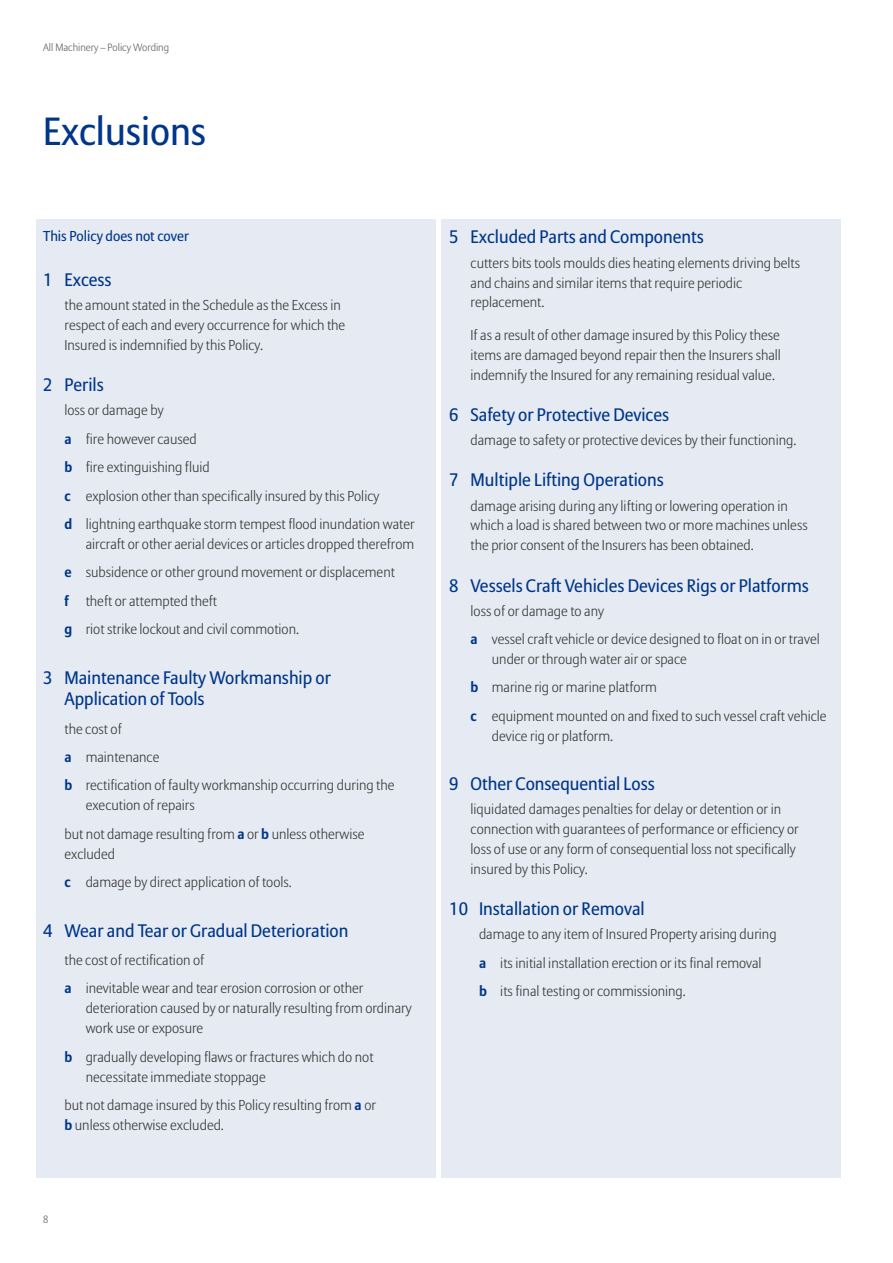
<style>
.page{position:relative;width:893px;height:1263px;background:#fff}
.page>*{position:absolute;margin:0;border:0;box-sizing:border-box;transform-origin:0 0}
.t1{font:39px "Allianz Sans";color:#003689}
.t2{font:18px/21.6px "Allianz Sans";color:#003689}
.t3{font:300 14.25px/28.3px "Allianz Sans";color:#39383a}
.t4{font:14.25px "Allianz Sans";color:#003689}
.t5{font:300 10.5px "Allianz Sans";color:#606061}
.s1{font-weight:700;color:#003689}
</style>
<div class="page">
<div style="left:36px;top:219px;width:400px;height:959px;background:#e6ebf3"></div>
<div style="left:441px;top:219px;width:400px;height:959px;background:#e6ebf3"></div>
<p class="t5" style="left:43px;top:43px;width:127px">All Machinery – Policy Wording</p>
<h1 class="t1" style="left:43px;top:115px;width:165px">Exclusions</h1>
<p class="t4" style="left:43px;top:230px;width:147px">This Policy does not cover</p>
<p class="t2" style="left:43px;top:271px;width:70px">1 Excess</p>
<p class="t3" style="left:64px;top:297px;width:282px;line-height:19.8px">the amount stated in the Schedule as the Excess in respect of each and every occurrence for which the<br>Insured is indemnified by this Policy.</p>
<p class="t2" style="left:43px;top:376px;width:62px">2 Perils</p>
<p class="t3" style="left:64px;top:397px;width:352px">loss or damage by<br><span class="s1">a</span> fire however caused<br><span class="s1">b</span> fire extinguishing fluid<br><span class="s1">c</span> explosion other than specifically insured by this Policy<br><span class="s1">d</span> lightning earthquake storm tempest flood inundation water</p>
<p class="t3" style="left:64px;top:531px;width:351px;text-indent:21px">aircraft or other aerial devices or articles dropped therefrom <span class="s1">e</span> subsidence or other ground movement or displacement<br><span class="s1">f</span> theft or attempted theft<br><span class="s1">g</span> riot strike lockout and civil commotion.</p>
<p class="t2" style="left:64px;top:668px;width:268px;text-indent:-21px">3 Maintenance Faulty Workmanship or<br>Application of Tools</p>
<p class="t3" style="left:64px;top:716px;width:332px">the cost of<br><span class="s1">a</span> maintenance<br><span class="s1">b</span> rectification of faulty workmanship occurring during the</p>
<p class="t3" style="left:64px;top:792px;width:302px;text-indent:21px">execution of repairs<br>but not damage resulting from <span class="s1">a</span> or <span class="s1">b</span> unless otherwise</p>
<p class="t3" style="left:64px;top:841px;width:229px">excluded<br><span class="s1">c</span> damage by direct application of tools.</p>
<p class="t2" style="left:43px;top:921px;width:307px">4 Wear and Tear or Gradual Deterioration</p>
<p class="t3" style="left:64px;top:947px;width:300px">the cost of rectification of<br><span class="s1">a</span> inevitable wear and tear erosion corrosion or other</p>
<p class="t3" style="left:86px;top:1000px;width:327px;line-height:19.8px">deterioration caused by or naturally resulting from ordinary work use or exposure</p>
<p class="t3" style="left:86px;top:1048px;width:289px;line-height:19.8px;text-indent:-21px"><span class="s1">b</span> gradually developing flaws or fractures which do not necessitate immediate stoppage</p>
<p class="t3" style="left:64px;top:1096px;width:313px;line-height:20px">but not damage insured by this Policy resulting from <span class="s1">a</span> or <span class="s1">b</span> unless otherwise excluded.</p>
<p class="t5" style="left:43px;top:1215px;width:7px">8</p>
<p class="t2" style="left:449px;top:228px;width:256px">5 Excluded Parts and Components</p>
<p class="t3" style="left:471px;top:254px;width:331px;line-height:20px">cutters bits tools moulds dies heating elements driving belts and chains and similar items that require periodic replacement.</p>
<p class="t3" style="left:471px;top:326px;width:312px;line-height:20px;text-align:justify">If as a result of other damage insured by this Policy these items are damaged beyond repair then the Insurers shall indemnify the Insured for any remaining residual value.</p>
<p class="t2" style="left:449px;top:405px;width:221px">6 Safety or Protective Devices</p>
<p class="t3" style="left:471px;top:427px;width:327px">damage to safety or protective devices by their functioning.</p>
<p class="t2" style="left:449px;top:471px;width:216px">7 Multiple Lifting Operations</p>
<p class="t3" style="left:471px;top:497px;width:339px;line-height:20px">damage arising during any lifting or lowering operation in which a load is shared between two or more machines unless the prior consent of the Insurers has been obtained.</p>
<p class="t2" style="left:449px;top:576px;width:361px">8 Vessels Craft Vehicles Devices Rigs or Platforms</p>
<p class="t3" style="left:471px;top:598px;width:351px">loss of or damage to any<br><span class="s1">a</span> vessel craft vehicle or device designed to float on in or travel</p>
<p class="t3" style="left:471px;top:646px;width:358px;text-indent:21px">under or through water air or space<br><span class="s1">b</span> marine rig or marine platform<br><span class="s1">c</span> equipment mounted on and fixed to such vessel craft vehicle</p>
<p class="t3" style="left:492px;top:723px;width:123px">device rig or platform.</p>
<p class="t2" style="left:449px;top:775px;width:207px">9 Other Consequential Loss</p>
<p class="t3" style="left:471px;top:801px;width:330px;line-height:20px">liquidated damages penalties for delay or detention or in connection with guarantees of performance or efficiency or loss of use or any form of consequential loss not specifically insured by this Policy.</p>
<p class="t2" style="left:449px;top:900px;width:197px">10 Installation or Removal</p>
<p class="t3" style="left:479px;top:921px;width:299px">damage to any item of Insured Property arising during <span class="s1">a</span> its initial installation erection or its final removal<br><span class="s1">b</span> its final testing or commissioning.</p>
</div>
